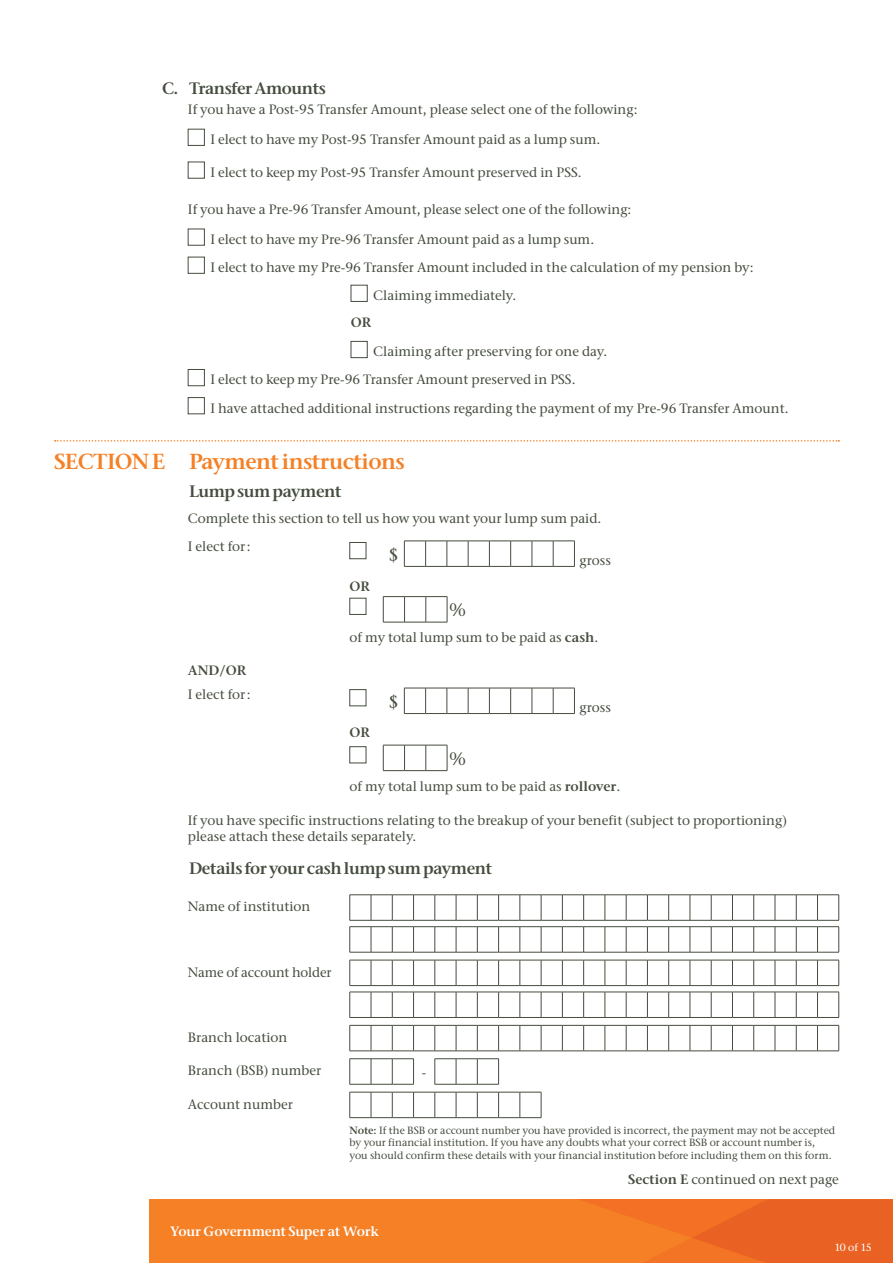
<style>
.page{position:relative;width:893px;height:1263px;background:#fff}
.page>*{position:absolute;margin:0;border:0;box-sizing:border-box;transform-origin:0 0}
.t1{font:21.75px "Stone Serif ITC Semi";letter-spacing:-.03em;color:#f58025}
.t2{font:500 18px "Stone Serif ITC";color:#444d3e}
.t3{font:16.5px "Stone Serif ITC Semi";letter-spacing:-.03em;color:#444d3e}
.t4{font:500 13.5px/28px "Stone Serif ITC";color:#444d3e}
.t5{font:13.5px "Stone Serif ITC Semi";letter-spacing:-.02em;color:#fff}
.t6{font:13.5px "Stone Serif ITC Semi";color:#444d3e}
.t7{font:500 10.5px/12.6px "Stone Serif ITC";color:#444d3e}
.t8{font:500 10.5px "Stone Serif ITC";color:#fff}
.s1{font-family:"Stone Serif ITC Semi";font-weight:400}
</style>
<div class="page">
<div style="left:149px;top:1199px;width:744px;height:64px;background:#f58025"></div>
<svg style="left:579px;top:1199px;width:314px;height:64px"></svg>
<svg style="left:55px;top:440px;width:784px;height:2px"></svg>
<div style="left:188px;top:129px;width:17px;height:17px;border:1px solid #444d3e"></div>
<div style="left:188px;top:162px;width:17px;height:16px;border:1px solid #444d3e"></div>
<div style="left:188px;top:229px;width:17px;height:16px;border:1px solid #444d3e"></div>
<div style="left:188px;top:257px;width:17px;height:16px;border:1px solid #444d3e"></div>
<div style="left:351px;top:285px;width:16px;height:17px;border:1px solid #444d3e"></div>
<div style="left:351px;top:341px;width:16px;height:17px;border:1px solid #444d3e"></div>
<div style="left:188px;top:369px;width:17px;height:17px;border:1px solid #444d3e"></div>
<div style="left:188px;top:397px;width:17px;height:17px;border:1px solid #444d3e"></div>
<div style="left:350px;top:542px;width:16px;height:17px;border:1px solid #444d3e"></div>
<svg style="left:404px;top:541px;width:171px;height:26px"></svg>
<div style="left:350px;top:598px;width:16px;height:17px;border:1px solid #444d3e"></div>
<svg style="left:383px;top:596px;width:65px;height:27px"></svg>
<div style="left:350px;top:689px;width:16px;height:17px;border:1px solid #444d3e"></div>
<svg style="left:404px;top:688px;width:171px;height:26px"></svg>
<div style="left:350px;top:746px;width:16px;height:17px;border:1px solid #444d3e"></div>
<svg style="left:383px;top:745px;width:65px;height:26px"></svg>
<svg style="left:349px;top:894px;width:490px;height:59px"></svg>
<svg style="left:349px;top:960px;width:490px;height:26px"></svg>
<svg style="left:349px;top:992px;width:490px;height:26px"></svg>
<svg style="left:349px;top:1025px;width:490px;height:26px"></svg>
<svg style="left:349px;top:1058px;width:65px;height:27px"></svg>
<svg style="left:435px;top:1058px;width:64px;height:27px"></svg>
<svg style="left:349px;top:1092px;width:193px;height:26px"></svg>
<p class="t3" style="left:162px;top:78px;width:165px">C. Transfer Amounts</p>
<p class="t4" style="left:188px;top:96px;width:451px">If you have a Post-95 Transfer Amount, please select one of the following:</p>
<p class="t4" style="left:210px;top:125px;width:391px">I elect to have my Post-95 Transfer Amount paid as a lump sum.</p>
<p class="t4" style="left:210px;top:158px;width:373px">I elect to keep my Post-95 Transfer Amount preserved in PSS.</p>
<p class="t4" style="left:188px;top:195px;width:445px">If you have a Pre-96 Transfer Amount, please select one of the following:</p>
<p class="t4" style="left:210px;top:225px;width:385px">I elect to have my Pre-96 Transfer Amount paid as a lump sum.</p>
<p class="t4" style="left:210px;top:253px;width:545px">I elect to have my Pre-96 Transfer Amount included in the calculation of my pension by:</p>
<p class="t4" style="left:373px;top:281px;width:145px">Claiming immediately.</p>
<p class="t6" style="left:351px;top:314px;width:22px">OR</p>
<p class="t4" style="left:210px;top:338px;width:580px;text-indent:163px">Claiming after preserving for one day.<br>I elect to keep my Pre-96 Transfer Amount preserved in PSS.<br>I have attached additional instructions regarding the payment of my Pre-96 Transfer Amount.</p>
<h1 class="t1" style="left:54px;top:447px;width:352px">SECTION E Payment instructions</h1>
<p class="t3" style="left:189px;top:481px;width:154px">Lump sum payment</p>
<p class="t4" style="left:188px;top:504px;width:415px;line-height:28.7px">Complete this section to tell us how you want your lump sum paid.<br>I elect for :</p>
<h2 class="t2" style="left:389px;top:544px;width:12px">$</h2>
<p class="t4" style="left:579px;top:546px;width:33px">gross</p>
<p class="t6" style="left:350px;top:577px;width:22px">OR</p>
<p class="t6" style="left:188px;top:662px;width:60px">AND/OR</p>
<p class="t4" style="left:188px;top:680px;width:64px">I elect for :</p>
<h2 class="t2" style="left:450px;top:599px;width:18px">%</h2>
<p class="t4" style="left:350px;top:623px;width:250px">of my total lump sum to be paid as <span class="s1">cash</span>.</p>
<p class="t6" style="left:350px;top:724px;width:22px">OR</p>
<h2 class="t2" style="left:389px;top:691px;width:12px">$</h2>
<p class="t4" style="left:579px;top:693px;width:33px">gross</p>
<h2 class="t2" style="left:450px;top:748px;width:18px">%</h2>
<p class="t4" style="left:350px;top:772px;width:272px">of my total lump sum to be paid as <span class="s1">rollover</span>.</p>
<p class="t4" style="left:188px;top:812px;width:601px;line-height:16.2px">If you have specific instructions relating to the breakup of your benefit (subject to proportioning) please attach these details separately.</p>
<p class="t3" style="left:189px;top:857px;width:305px">Details for your cash lump sum payment</p>
<p class="t4" style="left:188px;top:892px;width:124px">Name of institution</p>
<p class="t4" style="left:188px;top:958px;width:145px">Name of account holder</p>
<p class="t4" style="left:188px;top:1023px;width:101px">Branch location</p>
<p class="t4" style="left:188px;top:1056px;width:135px">Branch (BSB) number</p>
<p class="t4" style="left:422px;top:1058px;width:6px">-</p>
<p class="t4" style="left:188px;top:1090px;width:107px">Account number</p>
<p class="t7" style="left:350px;top:1124px;width:487px"><span class="s1">Note:</span> If the BSB or account number you have provided is incorrect, the payment may not be accepted by your financial institution. If you have any doubts what your correct BSB or account number is, you should confirm these details with your financial institution before including them on this form.</p>
<p class="t4" style="left:628px;top:1165px;width:212px"><span class="s1">Section E</span> continued on next page</p>
<p class="t5" style="left:170px;top:1223px;width:210px">Your Government Super at Work</p>
<p class="t8" style="left:834px;top:1241px;width:39px">10 of 15</p>
</div>
